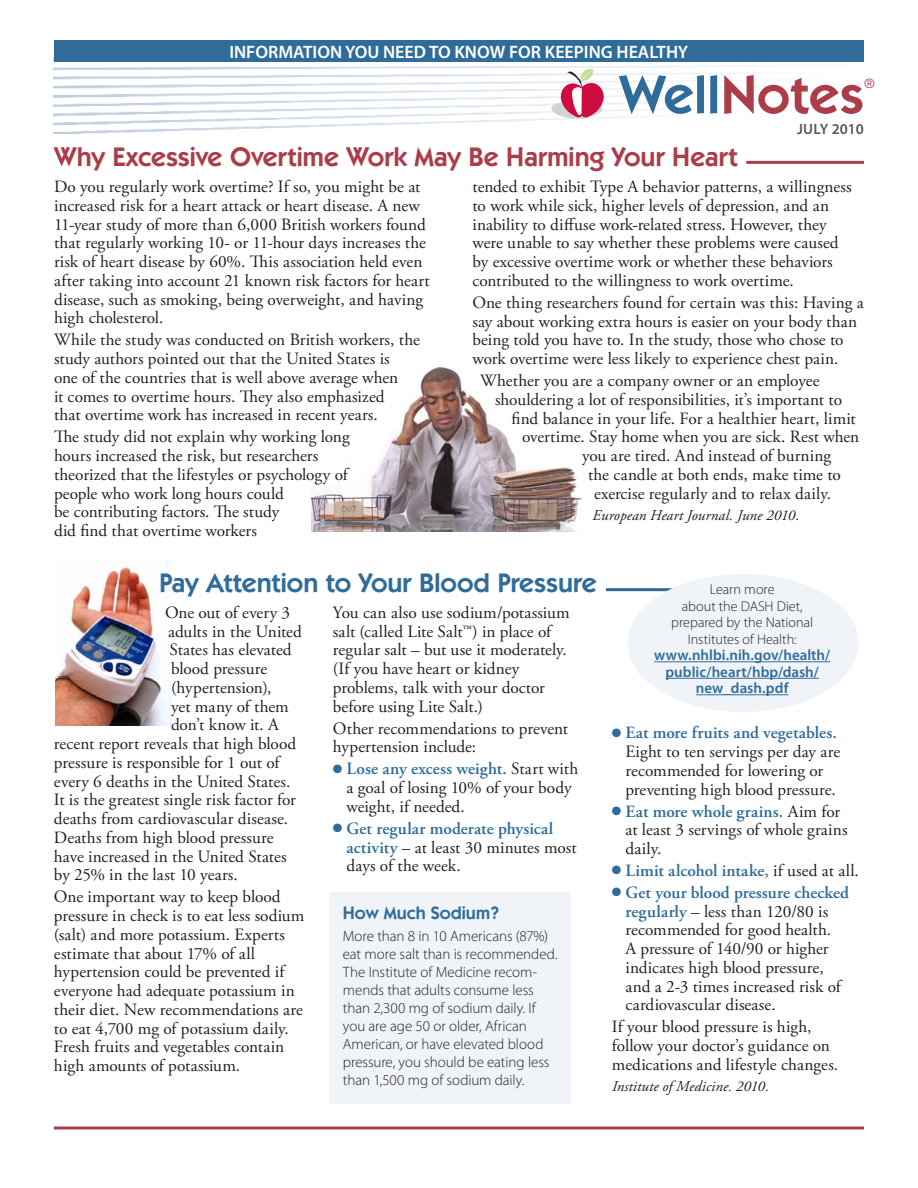
<style>
.page{position:relative;width:918px;height:1188px;background:#fff}
.page>*{position:absolute;margin:0;border:0;box-sizing:border-box;transform-origin:0 0}
.t1{font:600 54px "Itc Kabel";letter-spacing:.015em;color:#ab3d49}
.t2{font:600 27px "Itc Kabel";letter-spacing:.005em;color:#ab3d49}
.t3{font:600 27px "Itc Kabel";color:#2f6c9a}
.t4{font:600 18px "Myriad Pro";color:#fff}
.t5{font:600 18px "Itc Kabel";letter-spacing:.005em;color:#2f6c9a}
.t6{font:17.25px/18.8px "Adobe Garamond Pro";color:#231f20}
.t7{font:600 17.25px "Adobe Garamond Pro";letter-spacing:.01em;color:#2f6c9a}
.t8{font:300 15px/18px "Myriad Pro";letter-spacing:-.005em;color:#231f20}
.t9{font:600 15px/16.5px "Myriad Pro";color:#2f6c9a;text-align:center}
.t10{font:italic 15px "Adobe Garamond Pro";letter-spacing:.005em;color:#231f20}
.t11{font:600 15px "Myriad Pro";color:#57585a}
.t12{font:300 14.25px/16.5px "Myriad Pro";color:#231f20;text-align:center}
.t13{font:13.5px "Itc Kabel";color:#ab3d49}
.s1{color:#2f6c9a}
.s2{font-weight:600;color:#2f6c9a}
.s3{font-weight:400;color:#231f20}
</style>
<div class="page">
<div style="left:54px;top:40px;width:810px;height:22px;background:#2f6c9a"></div>
<svg style="left:551px;top:69px;width:56px;height:49px"></svg>
<svg style="left:619px;top:75px;width:47px;height:39px"></svg>
<img style="left:55px;top:562px;width:117px;height:163px">
<img style="left:311px;top:367px;width:271px;height:165px">
<svg style="left:54px;top:1126px;width:810px;height:4px"></svg>
<hr style="left:746px;top:161px;width:118px;height:3px;background:#ab3d49">
<hr style="left:606px;top:588px;width:82px;height:3px;background:#2f6c9a">
<div style="left:627px;top:574px;width:232px;height:138px;background:#f0f4f8;border-radius:50%"></div>
<hr style="left:654px;top:662px;width:176px;height:1px;background:#2f6c9a">
<hr style="left:666px;top:678px;width:153px;height:1px;background:#2f6c9a">
<hr style="left:696px;top:695px;width:92px;height:1px;background:#2f6c9a">
<div style="left:329px;top:892px;width:242px;height:212px;background:#f0f4f8"></div>
<p class="t4" style="left:229px;top:41px;width:460px">INFORMATION YOU NEED TO KNOW FOR KEEPING HEALTHY</p>
<h1 class="t1" style="left:664px;top:63px;width:202px"><span class="s1">ell</span>Notes</h1>
<p class="t13" style="left:864px;top:76px;width:12px">®</p>
<p class="t11" style="left:797px;top:119px;width:68px">JULY 2010</p>
<h2 class="t2" style="left:54px;top:141px;width:685px">Why Excessive Overtime Work May Be Harming Your Heart</h2>
<p class="t6" style="left:54px;top:178px;width:377px">Do you regularly work overtime? If so, you might be at increased risk for a heart attack or heart disease. A new 11-year study of more than 6,000 British workers found that regularly working 10- or 11-hour days increases the risk of heart disease by 60%. This association held even after taking into account 21 known risk factors for heart disease, such as smoking, being overweight, and having high cholesterol.</p>
<p class="t6" style="left:54px;top:331px;width:367px">While the study was conducted on British workers, the study authors pointed out that the United States is<br>one of the countries that is well above average when<br>it comes to overtime hours. They also emphasized<br>that overtime work has increased in recent years.</p>
<p class="t6" style="left:54px;top:428px;width:297px">The study did not explain why working long hours increased the risk, but researchers theorized that the lifestyles or psychology of people who work long hours could<br>be contributing factors. The study<br>did find that overtime workers</p>
<p class="t6" style="left:472px;top:178px;width:381px">tended to exhibit Type A behavior patterns, a willingness to work while sick, higher levels of depression, and an inability to diffuse work-related stress. However, they were unable to say whether these problems were caused by excessive overtime work or whether these behaviors contributed to the willingness to work overtime.</p>
<p class="t6" style="left:472px;top:294px;width:393px">One thing researchers found for certain was this: Having a say about working extra hours is easier on your body than being told you have to. In the study, those who chose to work overtime were less likely to experience chest pain.</p>
<p class="t6" style="left:480px;top:372px;width:341px">Whether you are a company owner or an employee</p>
<p class="t6" style="left:495px;top:391px;width:349px">shouldering a lot of responsibilities, it’s important to</p>
<p class="t6" style="left:512px;top:409px;width:346px">find balance in your life. For a healthier heart, limit</p>
<p class="t6" style="left:522px;top:428px;width:339px">overtime. Stay home when you are sick. Rest when</p>
<p class="t6" style="left:582px;top:447px;width:251px">you are tired. And instead of burning</p>
<p class="t6" style="left:588px;top:466px;width:254px">the candle at both ends, make time to</p>
<p class="t6" style="left:594px;top:484px;width:239px">exercise regularly and to relax daily.</p>
<p class="t10" style="left:592px;top:506px;width:208px">European Heart Journal. June 2010.</p>
<h2 class="t3" style="left:159px;top:567px;width:439px">Pay Attention to Your Blood Pressure</h2>
<p class="t6" style="left:165px;top:604px;width:127px">One out of every 3</p>
<p class="t6" style="left:168px;top:622px;width:135px">adults in the United</p>
<p class="t6" style="left:170px;top:641px;width:124px">States has elevated</p>
<p class="t6" style="left:171px;top:660px;width:98px">blood pressure</p>
<p class="t6" style="left:171px;top:679px;width:102px">(hypertension),</p>
<p class="t6" style="left:171px;top:697px;width:119px">yet many of them</p>
<p class="t6" style="left:171px;top:716px;width:110px">don’t know it. A</p>
<p class="t6" style="left:54px;top:735px;width:244px">recent report reveals that high blood</p>
<p class="t6" style="left:54px;top:754px;width:227px">pressure is responsible for 1 out of</p>
<p class="t6" style="left:54px;top:772px;width:238px">every 6 deaths in the United States.</p>
<p class="t6" style="left:54px;top:791px;width:243px">It is the greatest single risk factor for</p>
<p class="t6" style="left:54px;top:810px;width:236px">deaths from cardiovascular disease.</p>
<p class="t6" style="left:54px;top:829px;width:221px">Deaths from high blood pressure</p>
<p class="t6" style="left:54px;top:847px;width:234px">have increased in the United States</p>
<p class="t6" style="left:54px;top:866px;width:185px">by 25% in the last 10 years.</p>
<p class="t6" style="left:54px;top:888px;width:252px">One important way to keep blood pressure in check is to eat less sodium (salt) and more potassium. Experts estimate that about 17% of all hypertension could be prevented if everyone had adequate potassium in their diet. New recommendations are to eat 4,700 mg of potassium daily.<br>Fresh fruits and vegetables contain high amounts of potassium.</p>
<p class="t6" style="left:333px;top:604px;width:238px">You can also use sodium/potassium salt (called Lite Salt™) in place of regular salt – but use it moderately. (If you have heart or kidney problems, talk with your doctor before using Lite Salt.)</p>
<p class="t6" style="left:333px;top:719px;width:237px">Other recommendations to prevent hypertension include:</p>
<p class="t6" style="left:346px;top:760px;width:233px;text-indent:-14px"><span class="s1">●</span> <span class="s2">Lose any excess weight.</span> Start with a goal of losing 10% of your body weight, if needed.</p>
<p class="t6" style="left:346px;top:820px;width:232px;text-indent:-14px"><span class="s1">●</span> <span class="s2">Get regular moderate physical activity</span> – at least 30 minutes most days of the week.</p>
<p class="t5" style="left:343px;top:903px;width:158px">How Much Sodium?</p>
<p class="t8" style="left:343px;top:926px;width:216px">More than 8 in 10 Americans (87%) eat more salt than is recommended.<br>The Institute of Medicine recom&shy;mends that adults consume less than 2,300 mg of sodium daily. If you are age 50 or older, African<br>American, or have elevated blood pressure, you should be eating less than 1,500 mg of sodium daily.</p>
<p class="t12" style="left:671px;top:581px;width:143px">Learn more<br>about the DASH Diet, prepared by the National<br>Institutes of Health:</p>
<p class="t9" style="left:654px;top:647px;width:177px">www.nhlbi.nih.gov/health/ public/heart/hbp/dash/ new_dash.pdf</p>
<p class="t6" style="left:626px;top:724px;width:216px;text-indent:-14px"><span class="s1">●</span> <span class="s2">Eat more fruits and vegetables.<br></span>Eight to ten servings per day are recommended for lowering or preventing high blood pressure.</p>
<p class="t6" style="left:626px;top:802px;width:224px;text-indent:-14px"><span class="s1">●</span> <span class="s2">Eat more whole grains.</span> Aim for at least 3 servings of whole grains daily.</p>
<p class="t7" style="left:612px;top:861px;width:248px">● Limit alcohol intake, <span class="s3">if used at all.</span></p>
<p class="t6" style="left:626px;top:884px;width:225px;text-indent:-14px"><span class="s1">●</span> <span class="s2">Get your blood pressure checked regularly</span> – less than 120/80 is recommended for good health.<br>A pressure of 140/90 or higher indicates high blood pressure, and a 2-3 times increased risk of cardiovascular disease.</p>
<p class="t6" style="left:612px;top:1018px;width:228px">If your blood pressure is high, follow your doctor’s guidance on medications and lifestyle changes.</p>
<p class="t10" style="left:612px;top:1077px;width:159px">Institute of Medicine. 2010.</p>
</div>
